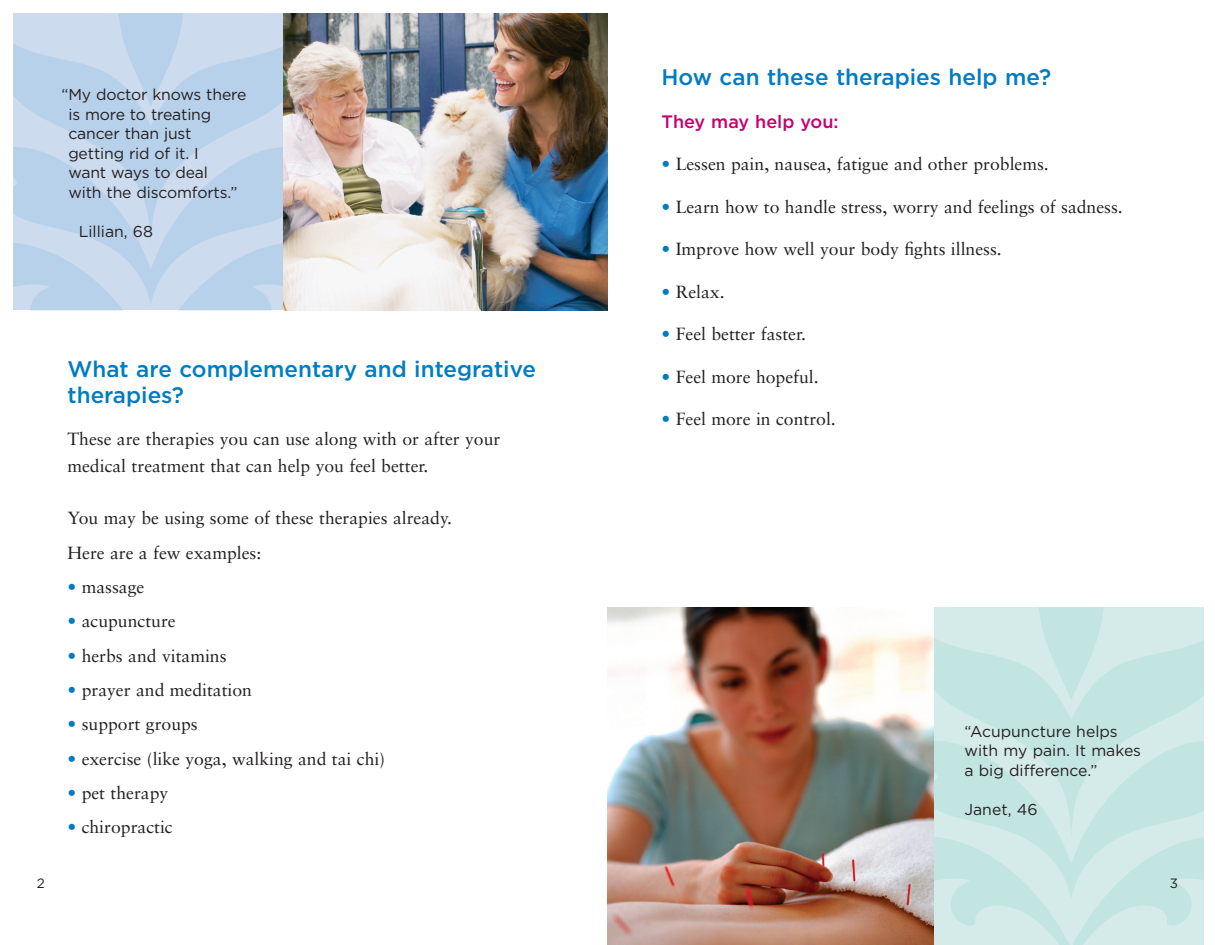
<style>
.page{position:relative;width:1215px;height:945px;background:#fff}
.page>*{position:absolute;margin:0;border:0;box-sizing:border-box;transform-origin:0 0}
.t1{font:500 22.5px/26.2px "Gotham";color:#007cc2}
.subtitle{font:500 18px "Gotham";color:#c60170}
.body{font:17.7px "Sabon";color:#231f20}
.subtitle-2{font:15.75px/19.5px "Gotham";letter-spacing:-.01em;color:#231f20}
.t2{font:13.5px "Gotham";color:#231f20}
.s1{color:#007cc2}
</style>
<div class="page">
<svg style="left:114px;top:14px;width:74px;height:8px"></svg>
<svg style="left:14px;top:22px;width:270px;height:123px;background:#c0d5ec"></svg>
<svg style="left:14px;top:145px;width:270px;height:165px;background:#c0d4eb"></svg>
<svg style="left:1035px;top:608px;width:73px;height:8px"></svg>
<svg style="left:934px;top:616px;width:270px;height:123px;background:#cae7e4"></svg>
<svg style="left:934px;top:739px;width:270px;height:206px;background:#cbe7e5"></svg>
<img style="left:608px;top:608px;width:326px;height:337px">
<img style="left:284px;top:14px;width:324px;height:296px">
<p class="subtitle-2" style="left:68px;top:85px;width:180px;text-indent:-7px">“My doctor knows there is more to treating cancer than just getting rid of it. I<br>want ways to deal<br>with the discomforts.”</p>
<p class="subtitle-2" style="left:79px;top:221px;width:76px">Lillian, 68</p>
<p class="t1" style="left:68px;top:355px;width:470px">What are complementary and integrative therapies?</p>
<p class="body" style="left:68px;top:429px;width:434px">These are therapies you can use along with or after your</p>
<p class="body" style="left:68px;top:455px;width:362px">medical treatment that can help you feel better.</p>
<p class="body" style="left:68px;top:507px;width:386px">You may be using some of these therapies already.</p>
<p class="body" style="left:68px;top:542px;width:195px">Here are a few examples:</p>
<p class="body" style="left:68px;top:576px;width:78px"><span class="s1">•</span> massage</p>
<p class="body" style="left:68px;top:611px;width:110px"><span class="s1">•</span> acupuncture</p>
<p class="body" style="left:68px;top:645px;width:161px"><span class="s1">•</span> herbs and vitamins</p>
<p class="body" style="left:68px;top:679px;width:186px"><span class="s1">•</span> prayer and meditation</p>
<p class="body" style="left:68px;top:714px;width:132px"><span class="s1">•</span> support groups</p>
<p class="body" style="left:68px;top:748px;width:319px"><span class="s1">•</span> exercise (like yoga, walking and tai chi)</p>
<p class="body" style="left:68px;top:782px;width:102px"><span class="s1">•</span> pet therapy</p>
<p class="body" style="left:68px;top:817px;width:107px"><span class="s1">•</span> chiropractic</p>
<p class="t1" style="left:662px;top:64px;width:391px">How can these therapies help me?</p>
<p class="subtitle" style="left:662px;top:111px;width:179px">They may help you:</p>
<p class="body" style="left:662px;top:154px;width:389px"><span class="s1">•</span> Lessen pain, nausea, fatigue and other problems.</p>
<p class="body" style="left:662px;top:196px;width:463px"><span class="s1">•</span> Learn how to handle stress, worry and feelings of sadness.</p>
<p class="body" style="left:662px;top:239px;width:342px"><span class="s1">•</span> Improve how well your body fights illness.</p>
<p class="body" style="left:662px;top:281px;width:65px"><span class="s1">•</span> Relax.</p>
<p class="body" style="left:662px;top:323px;width:146px"><span class="s1">•</span> Feel better faster.</p>
<p class="body" style="left:662px;top:366px;width:159px"><span class="s1">•</span> Feel more hopeful.</p>
<p class="body" style="left:662px;top:408px;width:176px"><span class="s1">•</span> Feel more in control.</p>
<p class="subtitle-2" style="left:964px;top:721px;width:155px">“Acupuncture helps</p>
<p class="subtitle-2" style="left:964px;top:741px;width:178px">with my pain. It makes</p>
<p class="subtitle-2" style="left:964px;top:760px;width:135px">a big difference.”</p>
<p class="subtitle-2" style="left:964px;top:799px;width:75px">Janet, 46</p>
<p class="t2" style="left:37px;top:876px;width:10px">2</p>
<p class="t2" style="left:1170px;top:876px;width:10px">3</p>
</div>
